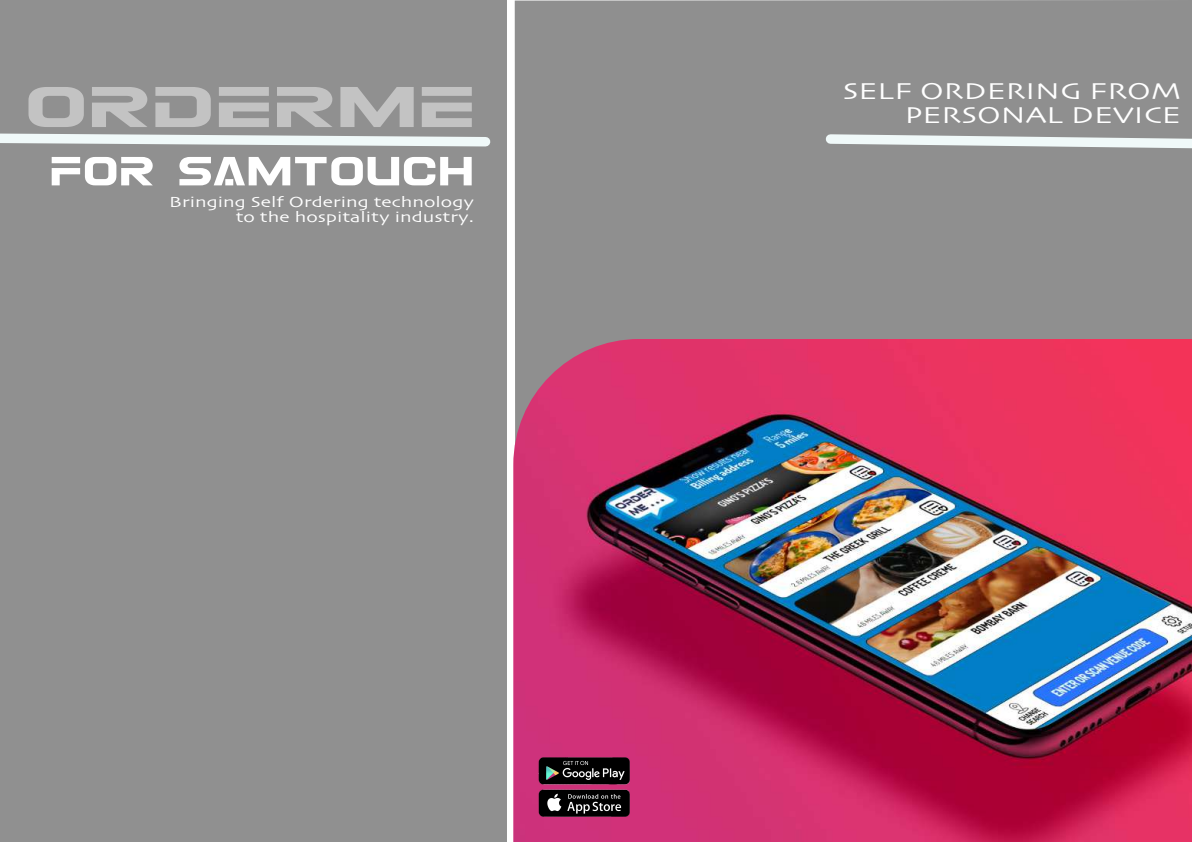
<style>
.page{position:relative;width:1192px;height:842px;background:#fff}
.page>*{position:absolute;margin:0;border:0;box-sizing:border-box;transform-origin:0 0}
.t1{font:58.5px "Eurofighter";color:#c3c3c3;scale:1.31 1}
.t2{font:41.55px "Eurofighter Condensed";color:#fff;scale:1.31 1}
.t3{font:24px/24px "Skia";color:#fff;text-align:right;scale:1.31 1}
.t4{font:15.35px/15.3px "Skia";color:#fff;text-align:right;scale:1.31 1}
</style>
<div class="page">
<div style="left:0;top:0;width:515px;height:842px;background:#909090"></div>
<div style="left:515px;top:0;width:677px;height:339px;background:#8f8f8f"></div>
<img style="left:513px;top:339px;width:679px;height:503px">
<svg style="left:0;top:129px;width:495px;height:22px"></svg>
<img style="left:535px;top:757px;width:94px;height:59px">
<svg style="left:821px;top:129px;width:371px;height:50px"></svg>
<h1 class="t1" style="left:24px;top:83px;width:346px">ORDERME</h1>
<h2 class="t2" style="left:49px;top:154px;width:326px">FOR SAMTOUCH</h2>
<p class="t4" style="left:169px;top:195px;width:234px">Bringing Self Ordering technology to the hospitality industry.</p>
<h3 class="t3" style="left:843px;top:80px;width:259px">SELF ORDERING FROM<br>PERSONAL DEVICE</h3>
</div>
